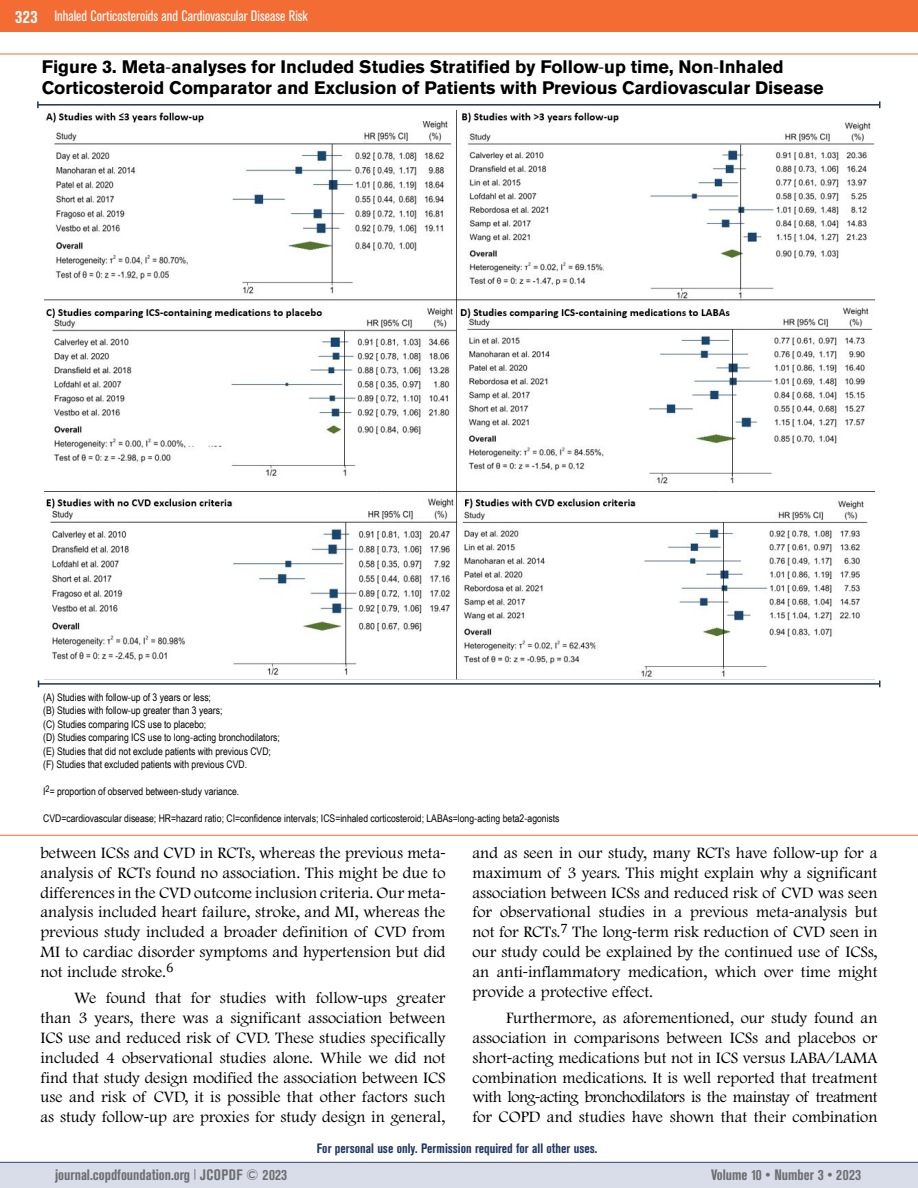
<style>
.page{position:relative;width:918px;height:1188px;background:#fff}
.page>*{position:absolute;margin:0;border:0;box-sizing:border-box;transform-origin:0 0}
.t1{font:700 18px/21px "Akzidenz Grotesk BE";color:#000}
.t2{font:300 16.5px/19.8px "Footlight MT Pro";color:#000;text-align:justify}
.t3{font:700 condensed 15px "Akzidenz Grotesk BE";color:#6d6e71}
.t4{font:condensed 15px "Akzidenz Grotesk BE";color:#fff}
.t5{font:700 condensed 13.5px "Akzidenz Grotesk BE";color:#213861}
.t6{font:10.5px/13.5px "Arial Narrow";color:#000}
.s1{font-weight:700;font-size:18px}
.s2{font-family:"Myriad Pro";font-weight:400}
.s3{font-family:"Myriad Pro"}
</style>
<div class="page">
<div style="left:0;top:1162px;width:918px;height:26px;background:#d9dce9"></div>
<div style="left:0;top:0;width:918px;height:32px;background:#f36c33"></div>
<hr style="left:0;top:1162px;width:918px;height:1px;background:#34416b">
<hr style="left:0;top:54px;width:918px;height:1px;background:#f36c31">
<hr style="left:0;top:835px;width:918px;height:1px;background:#f36c31">
<hr style="left:38px;top:104px;width:842px;height:2px;background:#1e345a">
<svg style="left:37px;top:101px;width:2px;height:7px"></svg>
<hr style="left:39px;top:683px;width:841px;height:2px;background:#1e345a">
<img style="left:45px;top:110px;width:830px;height:570px">
<p class="t4" style="left:15px;top:8px;width:294px"><span class="s1">323</span> Inhaled Corticosteroids and Cardiovascular Disease Risk</p>
<p class="t1" style="left:42px;top:56px;width:783px">Figure 3. Meta<span class="s2">-</span>analyses for Included Studies Stratified by Follow<span class="s2">-</span>up time, Non<span class="s2">-</span>Inhaled<br>Corticosteroid Comparator and Exclusion of Patients with Previous Cardiovascular Disease</p>
<p class="t6" style="left:43px;top:690px;width:238px">(A) Studies with follow<span class="s3">-</span>up of 3 years or less;<br>(B) Studies with follow<span class="s3">-</span>up greater than 3 years;<br>(C) Studies comparing ICS use to placebo;<br>(D) Studies comparing ICS use to long<span class="s3">-</span>acting bronchodilators; (E) Studies that did not exclude patients with previous CVD; (F) Studies that excluded patients with previous CVD.</p>
<p class="t6" style="left:43px;top:785px;width:198px">I<sup>2</sup>= proportion of observed between<span class="s3">-</span>study variance.</p>
<p class="t6" style="left:43px;top:812px;width:518px">CVD=cardiovascular disease; HR=hazard ratio; CI=confidence intervals; ICS=inhaled corticosteroid; LABAs=long<span class="s3">-</span>acting beta2<span class="s3">-</span>agonists</p>
<p class="t2" style="left:40px;top:843px;width:407px">between ICSs and CVD in RCTs, whereas the previous meta&shy;analysis of RCTs found no association. This might be due to differences in the CVD outcome inclusion criteria. Our meta&shy;analysis included heart failure, stroke, and MI, whereas the previous study included a broader definition of CVD from MI to cardiac disorder symptoms and hypertension but did not include stroke.<sup>6</sup></p>
<p class="t2" style="left:41px;top:989px;width:407px;text-indent:34px">We found that for studies with follow<span class="s2">-</span>ups greater than 3 years, there was a significant association between ICS use and reduced risk of CVD. These studies specifically included 4 observational studies alone. While we did not find that study design modified the association between ICS use and risk of CVD, it is possible that other factors such as study follow<span class="s2">-</span>up are proxies for study design in general,</p>
<p class="t2" style="left:473px;top:843px;width:407px">and as seen in our study, many RCTs have follow<span class="s2">-</span>up for a maximum of 3 years. This might explain why a significant association between ICSs and reduced risk of CVD was seen for observational studies in a previous meta<span class="s2">-</span>analysis but not for RCTs.<sup>7</sup> The long<span class="s2">-</span>term risk reduction of CVD seen in our study could be explained by the continued use of ICSs, an anti<span class="s2">-</span>inflammatory medication, which over time might provide a protective effect.</p>
<p class="t2" style="left:473px;top:1009px;width:407px;text-indent:34px">Furthermore, as aforementioned, our study found an association in comparisons between ICSs and placebos or short<span class="s2">-</span>acting medications but not in ICS versus LABA/LAMA combination medications. It is well reported that treatment with long<span class="s2">-</span>acting bronchodilators is the mainstay of treatment for COPD and studies have shown that their combination</p>
<p class="t5" style="left:317px;top:1141px;width:282px">For personal use only. Permission required for all other uses.</p>
<p class="t3" style="left:55px;top:1166px;width:234px">journal.copdfoundation.org <sup>|</sup> JCOPDF © 2023</p>
<p class="t3" style="left:711px;top:1166px;width:151px">Volume 10 • Number 3 • 2023</p>
</div>
